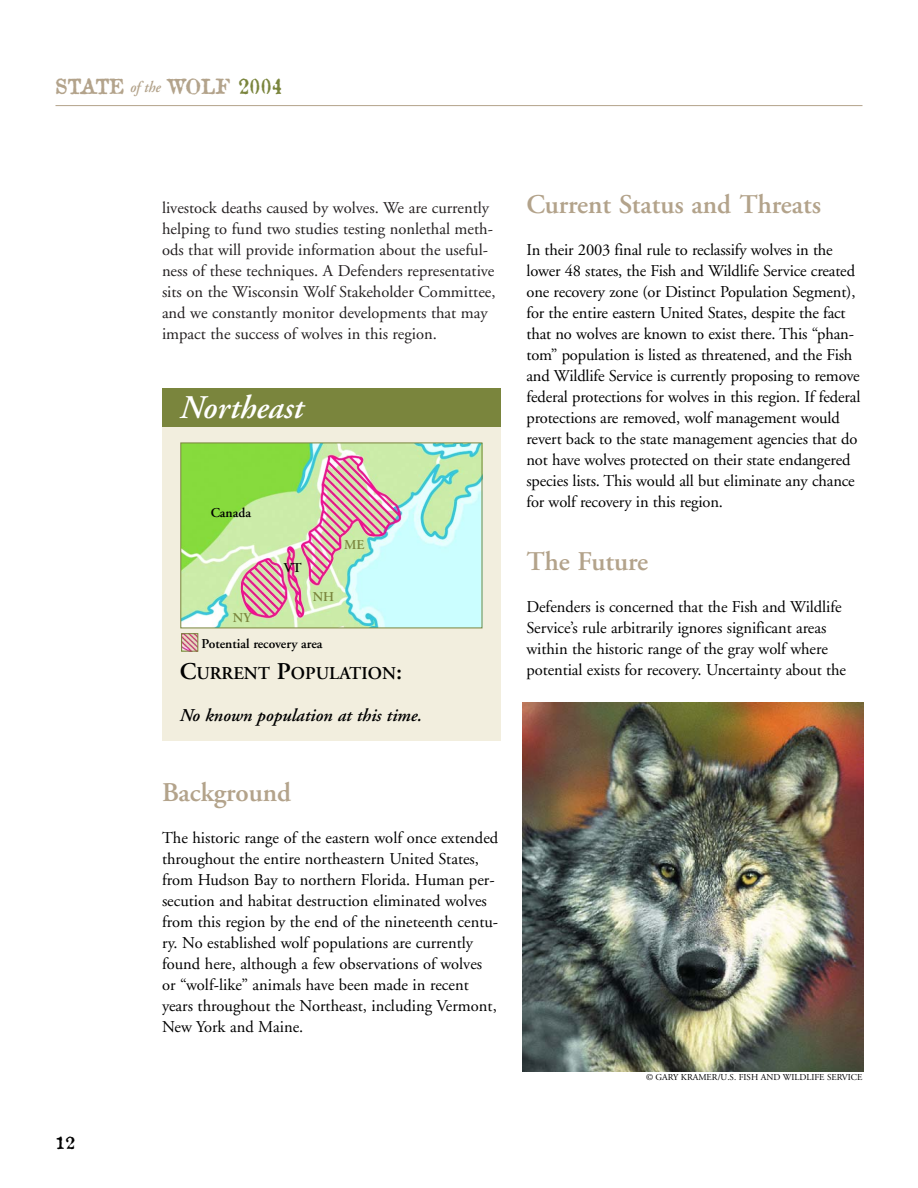
<style>
.page{position:relative;width:918px;height:1188px;background:#fff}
.page>*{position:absolute;margin:0;border:0;box-sizing:border-box;transform-origin:0 0}
.t1{font:italic 600 33px "Adobe Garamond";color:#fff}
.t2{font:600 27px "Adobe Garamond";color:#b3a38b}
.t3{font:20.55px "Attic";letter-spacing:-.005em;color:#b3a38b;scale:.9 1}
.t4{font:italic 600 18px "Adobe Garamond";color:#000}
.t5{font:600 18px "Adobe Garamond";color:#000}
.t6{font:16.5px/21px "Adobe Garamond";letter-spacing:-.01em;color:#000}
.t7{font:16.5px/21px "Adobe Garamond";color:#231f20}
.t8{font:16.5px "Attic";color:#000}
.t9{font:600 13.5px "Adobe Garamond";color:#000}
.t10{font:600 13.5px "Adobe Garamond";color:#7a853d}
.t11{font:9px "Adobe Garamond";color:#000}
.s1{font-family:"Adobe Garamond";font-weight:600;font-style:italic;font-size:15.75px}
.s2{color:#7a853d}
.s3{font-size:24px}
</style>
<div class="page">
<hr style="left:56px;top:105px;width:806px;height:1px;background:#b3a38b">
<div style="left:162px;top:389px;width:338px;height:352px;background:#f2eede"></div>
<img style="left:182px;top:445px;width:298px;height:181px">
<div style="left:180px;top:443px;width:302px;height:185px;border:1px solid #7a853d"></div>
<div style="left:162px;top:388px;width:338px;height:39px;background:#7a853d"></div>
<img style="left:523px;top:703px;width:341px;height:369px">
<img style="left:183px;top:635px;width:13px;height:14px">
<div style="left:181px;top:633px;width:17px;height:18px;border:1px solid #7a853d"></div>
<p class="t3" style="left:56px;top:79px;width:254px">STATE <span class="s1">of the</span> WOLF <span class="s2">2004</span></p>
<p class="t8" style="left:56px;top:1137px;width:21px">12</p>
<p class="t7" style="left:162px;top:199px;width:335px">livestock deaths caused by wolves. We are currently helping to fund two studies testing nonlethal meth&shy;ods that will provide information about the useful&shy;ness of these techniques. A Defenders representative sits on the Wisconsin Wolf Stakeholder Committee, and we constantly monitor developments that may impact the success of wolves in this region.</p>
<h1 class="t1" style="left:180px;top:394px;width:125px">Northeast</h1>
<p class="t9" style="left:211px;top:508px;width:42px">Canada</p>
<p class="t10" style="left:233px;top:612px;width:20px">NY</p>
<p class="t9" style="left:284px;top:563px;width:19px">VT</p>
<p class="t10" style="left:313px;top:591px;width:23px">NH</p>
<p class="t9" style="left:202px;top:638px;width:123px">Potential recovery area</p>
<p class="t10" style="left:344px;top:540px;width:22px">ME</p>
<p class="t5" style="left:180px;top:667px;width:224px"><span class="s3">C</span>URRENT <span class="s3">P</span>OPULATION<span class="s3">:</span></p>
<p class="t4" style="left:180px;top:709px;width:244px">No known population at this time.</p>
<h2 class="t2" style="left:162px;top:782px;width:131px">Background</h2>
<p class="t6" style="left:162px;top:829px;width:338px">The historic range of the eastern wolf once extended throughout the entire northeastern United States, from Hudson Bay to northern Florida. Human per&shy;secution and habitat destruction eliminated wolves from this region by the end of the nineteenth centu&shy;ry. No established wolf populations are currently found here, although a few observations of wolves or “wolf-like” animals have been made in recent years throughout the Northeast, including Vermont, New York and Maine.</p>
<h2 class="t2" style="left:526px;top:194px;width:296px">Current Status and Threats</h2>
<p class="t6" style="left:526px;top:241px;width:335px">In their 2003 final rule to reclassify wolves in the lower 48 states, the Fish and Wildlife Service created one recovery zone (or Distinct Population Segment), for the entire eastern United States, despite the fact that no wolves are known to exist there. This “phan&shy;tom” population is listed as threatened, and the Fish and Wildlife Service is currently proposing to remove federal protections for wolves in this region. If federal protections are removed, wolf management would revert back to the state management agencies that do not have wolves protected on their state endangered species lists. This would all but eliminate any chance for wolf recovery in this region.</p>
<h2 class="t2" style="left:526px;top:551px;width:123px">The Future</h2>
<p class="t6" style="left:526px;top:598px;width:321px">Defenders is concerned that the Fish and Wildlife Service’s rule arbitrarily ignores significant areas within the historic range of the gray wolf where potential exists for recovery. Uncertainty about the</p>
<p class="t11" style="left:646px;top:1073px;width:218px">© GARY KRAMER/U.S. FISH AND WILDLIFE SERVICE</p>
</div>
